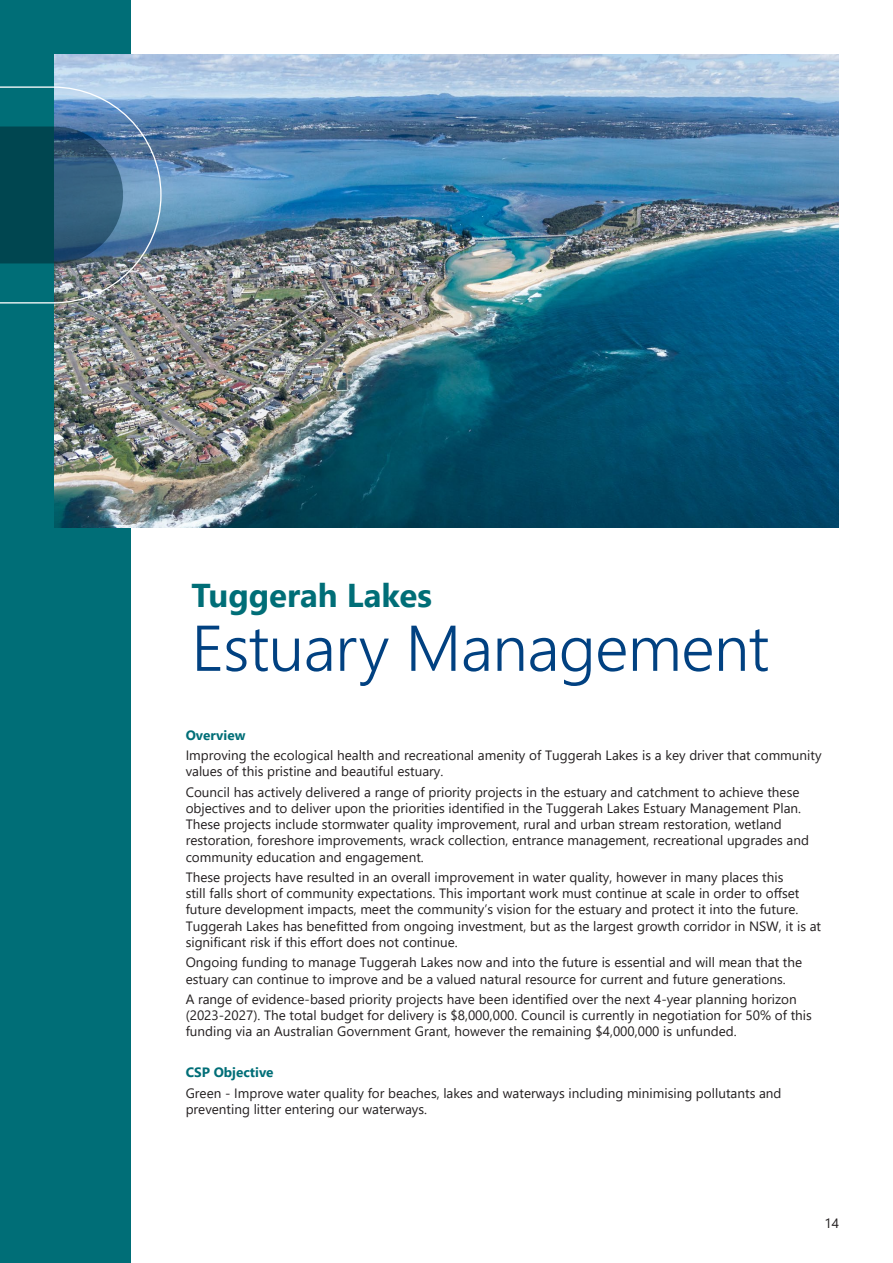
<style>
.page{position:relative;width:893px;height:1263px;background:#fff}
.page>*{position:absolute;margin:0;border:0;box-sizing:border-box;transform-origin:0 0}
.t1{font:300 64.5px "Segoe UI";letter-spacing:-.01em;color:#014181}
.t2{font:700 33px "Segoe UI";color:#006e77}
.t3{font:13.5px/16.2px "Segoe UI";color:#231f20}
.t4{font:700 13.5px "Segoe UI";color:#006e77}
</style>
<div class="page">
<div style="left:0;top:0;width:130px;height:1263px;background:#006e77"></div>
<img style="left:54px;top:54px;width:785px;height:473px">
<img style="left:0;top:86px;width:162px;height:218px">
<h2 class="t2" style="left:191px;top:564px;width:242px">Tuggerah Lakes</h2>
<h1 class="t1" style="left:191px;top:587px;width:579px">Estuary Management</h1>
<p class="t4" style="left:186px;top:722px;width:61px">Overview</p>
<p class="t3" style="left:186px;top:746px;width:637px">Improving the ecological health and recreational amenity of Tuggerah Lakes is a key driver that community values of this pristine and beautiful estuary.</p>
<p class="t3" style="left:186px;top:783px;width:625px">Council has actively delivered a range of priority projects in the estuary and catchment to achieve these objectives and to deliver upon the priorities identified in the Tuggerah Lakes Estuary Management Plan.<br>These projects include stormwater quality improvement, rural and urban stream restoration, wetland restoration, foreshore improvements, wrack collection, entrance management, recreational upgrades and community education and engagement.</p>
<p class="t3" style="left:186px;top:868px;width:637px">These projects have resulted in an overall improvement in water quality, however in many places this<br>still falls short of community expectations. This important work must continue at scale in order to offset future development impacts, meet the community’s vision for the estuary and protect it into the future.<br>Tuggerah Lakes has benefitted from ongoing investment, but as the largest growth corridor in NSW, it is at significant risk if this effort does not continue.</p>
<p class="t3" style="left:186px;top:953px;width:618px">Ongoing funding to manage Tuggerah Lakes now and into the future is essential and will mean that the estuary can continue to improve and be a valued natural resource for current and future generations.</p>
<p class="t3" style="left:186px;top:990px;width:628px">A range of evidence-based priority projects have been identified over the next 4-year planning horizon (2023-2027). The total budget for delivery is $8,000,000. Council is currently in negotiation for 50% of this funding via an Australian Government Grant, however the remaining $4,000,000 is unfunded.</p>
<p class="t4" style="left:186px;top:1060px;width:89px">CSP Objective</p>
<p class="t3" style="left:186px;top:1084px;width:597px">Green - Improve water quality for beaches, lakes and waterways including minimising pollutants and preventing litter entering our waterways.</p>
<p class="t3" style="left:824px;top:1214px;width:16px">14</p>
</div>
